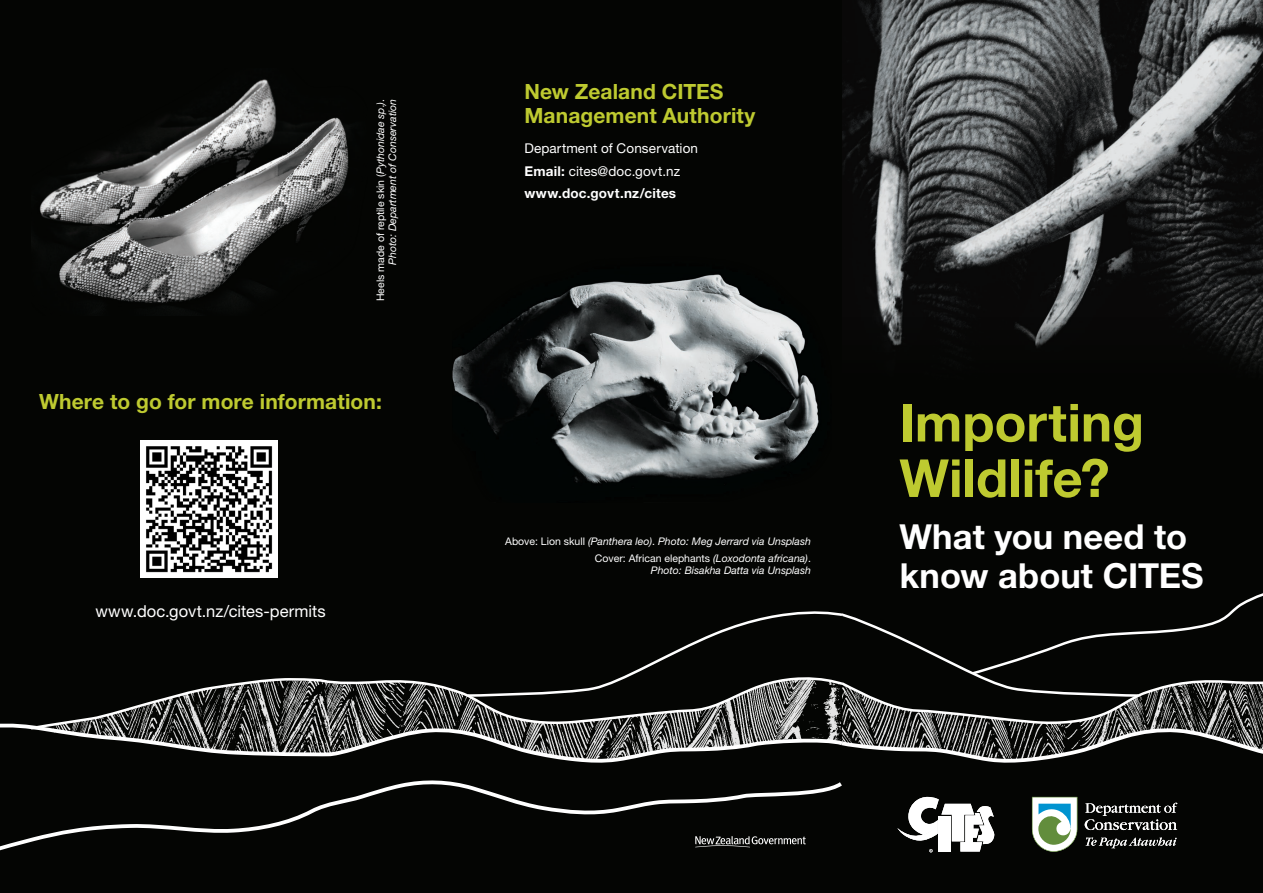
<style>
.page{position:relative;width:1263px;height:893px;background:#040503}
.page>*{position:absolute;margin:0;border:0;box-sizing:border-box;transform-origin:0 0}
.R_Number{font:700 52.5px/55.5px "Helvetica Neue LT Std";color:#beca30}
.R_Number-2{font:700 34.5px/39px "Helvetica Neue LT Std";color:#fff}
.R_Number-3{font:700 21px/24px "Helvetica Neue LT Std";letter-spacing:.005em;color:#beca30}
.R_Number-4{font:16.5px "Helvetica Neue LT Std";color:#fff}
.R_Number-5{font:13.5px "Helvetica Neue LT Std";letter-spacing:.01em;color:#fff}
.R_Number-6{font:700 13.5px "Helvetica Neue LT Std";letter-spacing:.015em;color:#fff}
.t1{font:italic 10.5px/12px "Helvetica Neue LT Std";color:#fff;text-align:right}
.s1{font-style:normal}
.s2{font-weight:700}
</style>
<div class="page">
<img style="left:842px;top:0;width:421px;height:367px">
<svg style="left:1032px;top:797px;width:45px;height:55px;background:#a3bfb1"></svg>
<svg style="left:1086px;top:837px;width:90px;height:11px"></svg>
<svg style="left:1085px;top:803px;width:92px;height:27px"></svg>
<svg style="left:897px;top:797px;width:97px;height:55px"></svg>
<svg style="left:0;top:593px;width:1263px;height:170px"></svg>
<svg style="left:0;top:780px;width:842px;height:71px"></svg>
<img style="left:325px;top:678px;width:517px;height:83px">
<img style="left:54px;top:680px;width:279px;height:75px">
<svg style="left:695px;top:836px;width:111px;height:11px"></svg>
<img style="left:452px;top:274px;width:367px;height:210px">
<img style="left:40px;top:79px;width:309px;height:224px">
<img style="left:140px;top:440px;width:138px;height:137px">
<p class="t1" style="left:374px;top:301px;width:204px;rotate:-90deg"><span class="s1">Heels made of reptile skin (</span>Pythonidae sp.)<span class="s1">.<br></span>Photo: Department of Conservation</p>
<p class="R_Number-3" style="left:39px;top:389px;width:344px">Where to go for more information:</p>
<p class="R_Number-4" style="left:95px;top:601px;width:232px">www.doc.govt.nz/cites-permits</p>
<p class="R_Number-3" style="left:524px;top:79px;width:233px">New Zealand CITES<br>Management Authority</p>
<p class="R_Number-5" style="left:524px;top:141px;width:175px">Department of Conservation</p>
<p class="R_Number-5" style="left:524px;top:163px;width:157px"><span class="s2">Email:</span> cites@doc.govt.nz</p>
<p class="R_Number-6" style="left:524px;top:185px;width:153px">www.doc.govt.nz/cites</p>
<p class="t1" style="left:505px;top:535px;width:307px"><span class="s1">Above: Lion skull</span> (Panthera leo)<span class="s1">.</span> Photo: Meg Jerrard via Unsplash</p>
<p class="t1" style="left:595px;top:552px;width:218px"><span class="s1">Cover: African elephants</span> (Loxodonta africana)<span class="s1">.<br></span>Photo: Bisakha Datta via Unsplash</p>
<p class="R_Number" style="left:899px;top:394px;width:246px">Importing<br>Wildlife?</p>
<p class="R_Number-2" style="left:899px;top:516px;width:306px">What you need to know about CITES</p>
</div>
